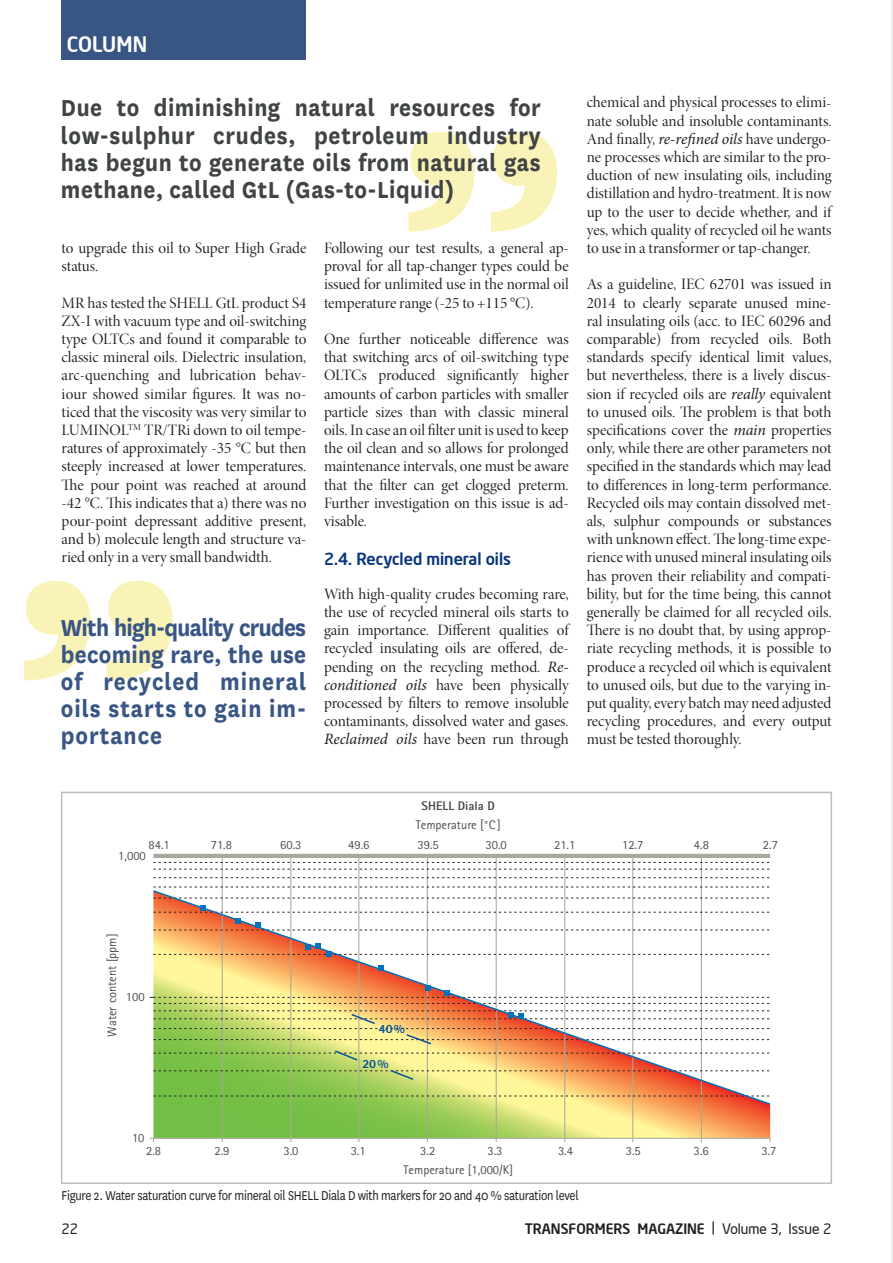
<style>
.page{position:relative;width:893px;height:1263px;background:#fff}
.page>*{position:absolute;margin:0;border:0;box-sizing:border-box;transform-origin:0 0}
.t1{font:700 27px/27px "National";letter-spacing:.02em;color:#414445;text-align:justify;scale:.91 1}
.t2{font:700 27px/27px "National";letter-spacing:.04em;color:#385584;text-align:justify;scale:.91 1}
.t3{font:500 21px "Neo Sans Intel";letter-spacing:.01em;color:#fff}
.t4{font:500 16.5px "Neo Sans Intel";color:#08357c}
.t5{font:15.9px/18.1px "Minion Pro Disp";color:#231f20;text-align:justify}
.t6{font:15px "National";letter-spacing:-.02em;color:#231f20;scale:.85 1}
.t7{font:500 14.25px "Neo Sans Intel";color:#231f20}
.t8{font:14.25px "Neo Sans Intel";color:#231f20}
.t9{font:12.45px "Rotis Sans Serif Pro";color:#4b4c4d}
.t10{font:800 12.45px "Rotis Sans Serif Pro";color:#4b4c4d}
.t11{font:800 12.45px "Rotis Sans Serif Pro";color:#01519b}
.s1{font-family:"Minion Pro";font-style:italic}
.s2{font-weight:400}
</style>
<div class="page">
<hr style="left:891px;top:0;width:2px;height:1263px;background:#eeeeef">
<svg style="left:24px;top:581px;width:149px;height:99px"></svg>
<svg style="left:409px;top:132px;width:148px;height:100px"></svg>
<svg style="left:153px;top:1106px;width:617px;height:32px;background:#b1c65d"></svg>
<hr style="left:222px;top:856px;width:1px;height:282px;background:#a8a89d">
<hr style="left:290px;top:856px;width:1px;height:282px;background:#a8a89d">
<hr style="left:358px;top:856px;width:1px;height:282px;background:#a8a89d">
<hr style="left:427px;top:856px;width:1px;height:282px;background:#a8a89d">
<hr style="left:496px;top:856px;width:1px;height:282px;background:#a8a89d">
<hr style="left:564px;top:856px;width:1px;height:282px;background:#a8a89d">
<hr style="left:632px;top:856px;width:1px;height:282px;background:#a8a89d">
<hr style="left:701px;top:856px;width:1px;height:282px;background:#a8a89d">
<svg style="left:153px;top:862px;width:617px;height:1px"></svg>
<svg style="left:153px;top:869px;width:617px;height:1px"></svg>
<svg style="left:153px;top:877px;width:617px;height:1px"></svg>
<svg style="left:153px;top:887px;width:617px;height:1px"></svg>
<hr style="left:153px;top:1138px;width:617px;height:1px;background:#a8a89d">
<hr style="left:153px;top:854px;width:617px;height:4px;background:#a8a89d">
<svg style="left:152px;top:889px;width:619px;height:217px"></svg>
<div style="left:61px;top:792px;width:771px;height:392px;border:2px solid #bcbdc0"></div>
<div style="left:62px;top:0;width:244px;height:60px;background:#385584"></div>
<h2 class="t3" style="left:67px;top:31px;width:82px">COLUMN</h2>
<h1 class="t1" style="left:61px;top:93px;width:529px">Due to diminishing natural resources for low-sulphur crudes, petroleum industry has begun to generate oils from natural gas methane, called GtL (Gas-to-Liquid)</h1>
<p class="t5" style="left:62px;top:239px;width:246px">to upgrade this oil to Super High Grade status.</p>
<p class="t5" style="left:62px;top:294px;width:246px">MR has tested the SHELL GtL product S4<br>ZX-I with vacuum type and oil-switching type OLTCs and found it comparable to classic mineral oils. Dielectric insulation, arc-quenching and lubrication behav&shy;iour showed similar figures. It was no&shy;ticed that the viscosity was very similar to LUMINOL<sup>TM</sup> TR/TRi down to oil tempe&shy;ratures of approximately -35 °C but then steeply increased at lower temperatures.<br>The pour point was reached at around -42 °C. This indicates that a) there was no pour-point depressant additive present, and b) molecule length and structure va&shy;ried only in a very small bandwidth.</p>
<h1 class="t2" style="left:61px;top:612px;width:271px">With high-quality crudes becoming rare, the use of recycled mineral oils starts to gain im&shy;portance</h1>
<p class="t5" style="left:324px;top:239px;width:246px">Following our test results, a general ap&shy;proval for all tap-changer types could be issued for unlimited use in the normal oil temperature range (-25 to +115 °C).</p>
<p class="t5" style="left:324px;top:330px;width:246px">One further noticeable difference was that switching arcs of oil-switching type OLTCs produced significantly higher amounts of carbon particles with smaller particle sizes than with classic mineral oils. In case an oil filter unit is used to keep the oil clean and so allows for prolonged maintenance intervals, one must be aware that the filter can get clogged preterm.<br>Further investigation on this issue is ad&shy;visable.</p>
<p class="t4" style="left:324px;top:549px;width:189px">2.4. Recycled mineral oils</p>
<p class="t5" style="left:324px;top:585px;width:246px">With high-quality crudes becoming rare, the use of recycled mineral oils starts to gain importance. Different qualities of recycled insulating oils are offered, de&shy;pending on the recycling method. <span class="s1">Re&shy;conditioned oils</span> have been physically processed by filters to remove insoluble contaminants, dissolved water and gases.<br><span class="s1">Reclaimed oils</span> have been run through</p>
<p class="t5" style="left:587px;top:94px;width:246px">chemical and physical processes to elimi&shy;nate soluble and insoluble contaminants.<br>And finally, <span class="s1">re-refined oils</span> have undergo&shy;ne processes which are similar to the pro&shy;duction of new insulating oils, including distillation and hydro-treatment. It is now up to the user to decide whether, and if yes, which quality of recycled oil he wants to use in a transformer or tap-changer.</p>
<p class="t5" style="left:587px;top:276px;width:246px">As a guideline, IEC 62701 was issued in 2014 to clearly separate unused mine&shy;ral insulating oils (acc. to IEC 60296 and comparable) from recycled oils. Both standards specify identical limit values, but nevertheless, there is a lively discus&shy;sion if recycled oils are <span class="s1">really</span> equivalent to unused oils. The problem is that both specifications cover the <span class="s1">main</span> properties only, while there are other parameters not specified in the standards which may lead to differences in long-term performance.<br>Recycled oils may contain dissolved met&shy;als, sulphur compounds or substances with unknown effect. The long-time expe&shy;rience with unused mineral insulating oils has proven their reliability and compati&shy;bility, but for the time being, this cannot generally be claimed for all recycled oils.<br>There is no doubt that, by using approp&shy;riate recycling methods, it is possible to produce a recycled oil which is equivalent to unused oils, but due to the varying in&shy;put quality, every batch may need adjusted recycling procedures, and every output must be tested thoroughly.</p>
<p class="t10" style="left:422px;top:798px;width:75px">SHELL Diala D</p>
<p class="t9" style="left:416px;top:818px;width:87px">Temperature [°C]</p>
<p class="t9" style="left:148px;top:837px;width:23px">84.1</p>
<p class="t9" style="left:211px;top:837px;width:23px">71.8</p>
<p class="t9" style="left:280px;top:837px;width:23px">60.3</p>
<p class="t9" style="left:348px;top:837px;width:23px">49.6</p>
<p class="t9" style="left:417px;top:837px;width:23px">39.5</p>
<p class="t9" style="left:485px;top:837px;width:23px">30.0</p>
<p class="t9" style="left:554px;top:837px;width:23px">21.1</p>
<p class="t9" style="left:622px;top:837px;width:23px">12.7</p>
<p class="t9" style="left:694px;top:837px;width:17px">4.8</p>
<p class="t9" style="left:763px;top:837px;width:17px">2.7</p>
<p class="t9" style="left:118px;top:848px;width:29px">1,000</p>
<p class="t9" style="left:105px;top:1036px;width:104px;rotate:-90deg">Water content [ppm]</p>
<p class="t9" style="left:126px;top:989px;width:20px">100</p>
<p class="t9" style="left:132px;top:1130px;width:14px">10</p>
<p class="t9" style="left:146px;top:1143px;width:17px">2.8</p>
<p class="t11" style="left:379px;top:1021px;width:28px">40%</p>
<p class="t11" style="left:362px;top:1056px;width:28px">20%</p>
<p class="t9" style="left:214px;top:1143px;width:17px">2.9</p>
<p class="t9" style="left:283px;top:1143px;width:17px">3.0</p>
<p class="t9" style="left:351px;top:1143px;width:17px">3.1</p>
<p class="t9" style="left:420px;top:1143px;width:17px">3.2</p>
<p class="t9" style="left:487px;top:1143px;width:17px">3.3</p>
<p class="t9" style="left:558px;top:1143px;width:17px">3.4</p>
<p class="t9" style="left:626px;top:1143px;width:17px">3.5</p>
<p class="t9" style="left:694px;top:1143px;width:17px">3.6</p>
<p class="t9" style="left:761px;top:1143px;width:17px">3.7</p>
<p class="t9" style="left:403px;top:1162px;width:111px">Temperature [1,000/K]</p>
<p class="t6" style="left:62px;top:1185px;width:610px">Figure 2. Water saturation curve for mineral oil SHELL Diala D with markers for 20 and 40 % saturation level</p>
<p class="t8" style="left:61px;top:1220px;width:18px">22</p>
<p class="t7" style="left:525px;top:1220px;width:308px">TRANSFORMERS MAGAZINE <span class="s2">| Volume</span> <span class="s2">3, I</span><span class="s2">ssue</span> <span class="s2">2</span></p>
</div>
